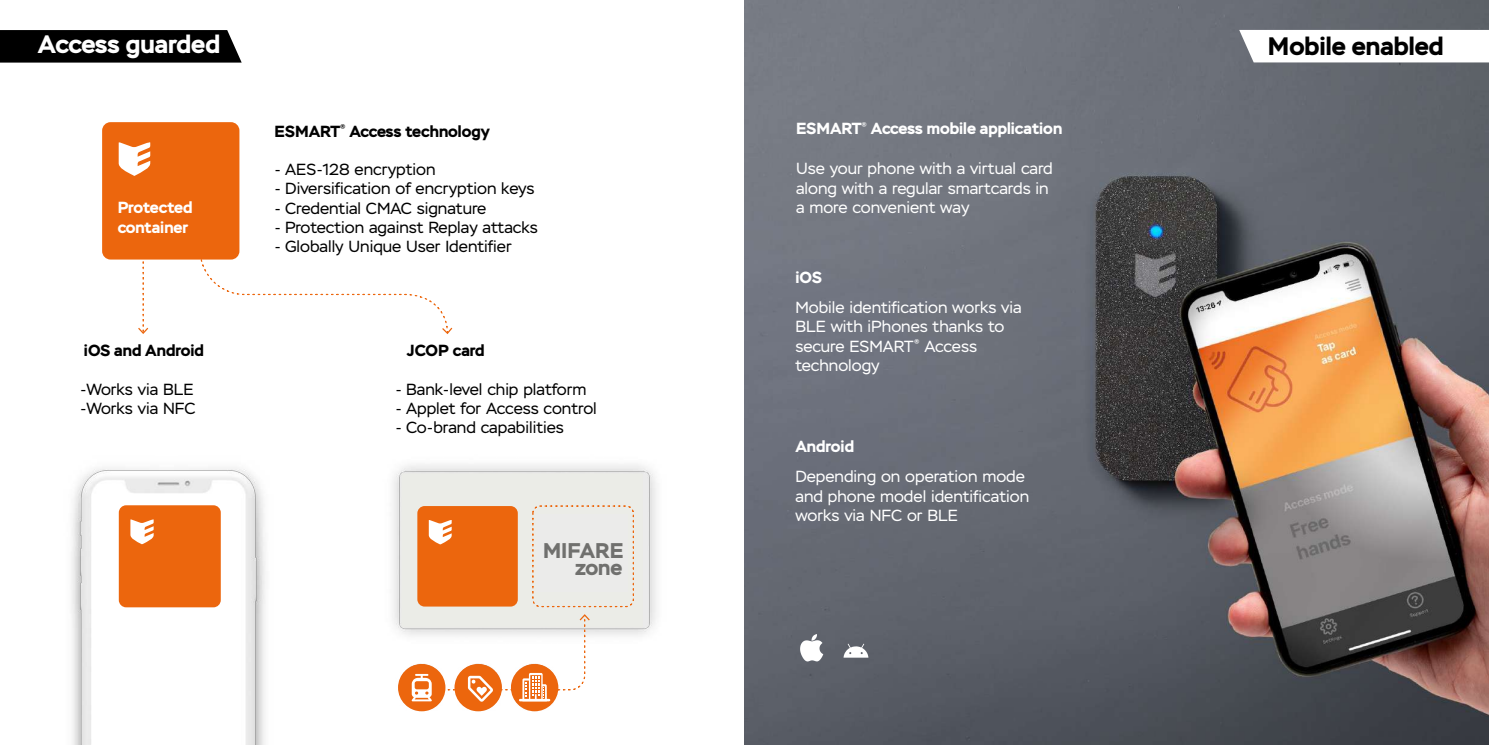
<style>
.page{position:relative;width:1489px;height:745px;background:#fff}
.page>*{position:absolute;margin:0;border:0;box-sizing:border-box;transform-origin:0 0}
.t1{font:700 25.25px "Stem";color:#000}
.t2{font:700 25.25px "Stem";color:#fff}
.t3{font:700 23px "Stem";color:#70706e}
.t4{font:700 21.25px "Stem";color:#70706e}
.t5{font:700 16.88px/20.2px "Stem";color:#fff}
.t6{font:16px/19.2px "Stem";color:#000}
.t7{font:16px/19.2px "Stem";color:#fff}
.t8{font:700 16px/19.2px "Stem";color:#fff}
.t9{font:700 16px "Stem";color:#000}
</style>
<div class="page">
<img style="left:71px;top:468px;width:194px;height:276px">
<div style="left:119px;top:505px;width:102px;height:102px;background:#ec660d;border-radius:7px"></div>
<svg style="left:130px;top:519px;width:24px;height:25px"></svg>
<img style="left:392px;top:464px;width:265px;height:172px">
<div style="left:102px;top:122px;width:137px;height:137px;background:#ec660d;border-radius:8px"></div>
<svg style="left:119px;top:142px;width:31px;height:34px"></svg>
<div style="left:417px;top:505px;width:101px;height:101px;background:#ec660d;border-radius:7px"></div>
<div style="left:532px;top:505px;width:102px;height:101px;border:1px dashed #ec660d;border-radius:7px"></div>
<svg style="left:429px;top:520px;width:23px;height:24px"></svg>
<img style="left:398px;top:681px;width:156px;height:31px">
<svg style="left:138px;top:259px;width:10px;height:75px"></svg>
<svg style="left:199px;top:248px;width:253px;height:86px"></svg>
<img style="left:744px;top:0;width:744px;height:744px">
<svg style="left:1239px;top:30px;width:249px;height:32px"></svg>
<svg style="left:0;top:30px;width:242px;height:33px;background:#0b0b0b"></svg>
<svg style="left:843px;top:643px;width:25px;height:14px"></svg>
<svg style="left:800px;top:633px;width:23px;height:28px"></svg>
<div style="left:398px;top:663px;width:47px;height:47px;background:#ec660d;border-radius:50%"></div>
<div style="left:454px;top:663px;width:48px;height:47px;background:#ec660d;border-radius:50%"></div>
<div style="left:511px;top:663px;width:47px;height:47px;background:#ec660d;border-radius:50%"></div>
<svg style="left:410px;top:613px;width:179px;height:88px"></svg>
<hr style="left:520px;top:698px;width:29px;height:3px;background:#fff">
<div style="left:536px;top:513px;width:92px;height:78px;background:#ebebea"></div>
<h1 class="t2" style="left:38px;top:28px;width:184px">Access guarded</h1>
<p class="t5" style="left:119px;top:196px;width:108px">Защищенный контейнер</p>
<p class="t8" style="left:118px;top:198px;width:76px">Protected container</p>
<p class="t9" style="left:84px;top:340px;width:121px">iOS and Android</p>
<p class="t6" style="left:80px;top:379px;width:117px">-Works via BLE -Works via NFC</p>
<p class="t9" style="left:275px;top:121px;width:216px">ESMART<sup>®</sup> Access technology</p>
<p class="t6" style="left:275px;top:160px;width:162px">- AES-128 encryption</p>
<p class="t6" style="left:275px;top:179px;width:261px">- Diversification of encryption keys</p>
<p class="t6" style="left:275px;top:198px;width:213px">- Credential CMAC signature</p>
<p class="t6" style="left:275px;top:218px;width:265px">- Protection against Replay attacks</p>
<p class="t6" style="left:275px;top:237px;width:238px">- Globally Unique User Identifier</p>
<p class="t9" style="left:407px;top:340px;width:79px">JCOP card</p>
<p class="t6" style="left:395px;top:379px;width:192px">- Bank-level chip platform</p>
<p class="t6" style="left:395px;top:398px;width:203px">- Applet for Access control</p>
<p class="t6" style="left:395px;top:418px;width:170px">- Co-brand capabilities</p>
<h3 class="t4" style="left:543px;top:536px;width:82px">MIFARE</h3>
<h2 class="t3" style="left:540px;top:543px;width:89px">MIFARE</h2>
<h3 class="t4" style="left:575px;top:553px;width:49px">zone</h3>
<p class="t8" style="left:796px;top:119px;width:268px">ESMART<sup>®</sup> Access mobile application</p>
<p class="t7" style="left:796px;top:159px;width:258px">Use your phone with a virtual card along with a regular smartcards in a more convenient way</p>
<p class="t8" style="left:795px;top:267px;width:28px">iOS</p>
<p class="t7" style="left:795px;top:298px;width:228px">Mobile identification works via<br>BLE with iPhones thanks to secure ESMART<sup>®</sup> Access technology</p>
<p class="t8" style="left:795px;top:436px;width:60px">Android</p>
<p class="t7" style="left:795px;top:467px;width:235px">Depending on operation mode and phone model identification works via NFC or BLE</p>
<h1 class="t1" style="left:1267px;top:30px;width:177px">Mobile enabled</h1>
</div>
